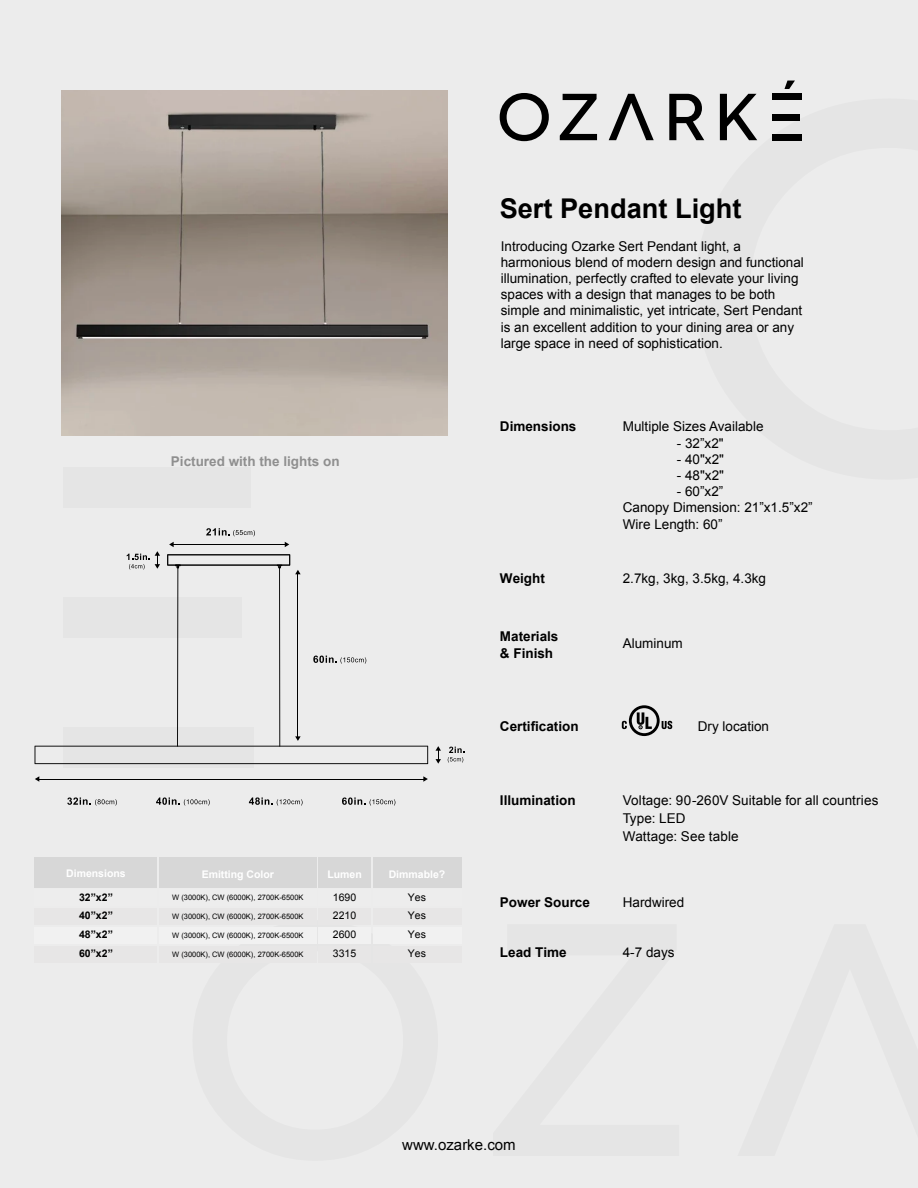
<style>
.page{position:relative;width:918px;height:1188px;background:#ececec}
.page>*{position:absolute;margin:0;border:0;box-sizing:border-box;transform-origin:0 0}
.t1{font:700 27.15px "Arial";color:#000}
.t2{font:15px "Arial";color:#000}
.t3{font:13.5px/16.2px "Arial";color:#000}
.t4{font:700 13.5px/16.2px "Arial";color:#000}
.t5{font:700 13.5px "Arial";color:#8f8f8f}
.t6{font:700 10.5px "Arial";color:#fff}
.t7{font:10.5px/18.3px "Arial";color:#000;text-align:justify}
.t8{font:700 10.5px/18.3px "Arial";color:#000}
.t9{font:7.5px "Arial";color:#000}
</style>
<div class="page">
<div style="left:63px;top:467px;width:188px;height:41px;background:#e5e5e5"></div>
<div style="left:63px;top:727px;width:191px;height:41px;background:linear-gradient(to right,#e5e5e5,#e5e5e5)"></div>
<div style="left:63px;top:597px;width:179px;height:41px;background:#e5e5e5"></div>
<img style="left:61px;top:91px;width:387px;height:344px">
<div style="left:35px;top:857px;width:122px;height:30px;background:#d7d7d7"></div>
<div style="left:160px;top:857px;width:157px;height:30px;background:#d7d7d7"></div>
<div style="left:319px;top:857px;width:52px;height:30px;background:#d7d7d7"></div>
<div style="left:373px;top:857px;width:88px;height:30px;background:#d7d7d7"></div>
<div style="left:35px;top:908px;width:122px;height:17px;background:#e7e6e6"></div>
<div style="left:160px;top:908px;width:157px;height:17px;background:#e7e6e6"></div>
<div style="left:319px;top:908px;width:52px;height:17px;background:#e7e6e6"></div>
<div style="left:373px;top:908px;width:88px;height:17px;background:#e7e6e6"></div>
<div style="left:35px;top:927px;width:122px;height:17px;background:#f1f1f1"></div>
<div style="left:160px;top:927px;width:157px;height:17px;background:#f1f1f1"></div>
<div style="left:319px;top:927px;width:52px;height:17px;background:#f1f1f1"></div>
<div style="left:373px;top:927px;width:88px;height:17px;background:#f1f1f1"></div>
<div style="left:35px;top:946px;width:122px;height:17px;background:#e7e6e6"></div>
<div style="left:160px;top:946px;width:157px;height:17px;background:#e7e6e6"></div>
<div style="left:319px;top:946px;width:52px;height:17px;background:#e7e6e6"></div>
<div style="left:373px;top:946px;width:88px;height:17px;background:#e7e6e6"></div>
<svg style="left:35px;top:776px;width:4px;height:6px"></svg>
<svg style="left:423px;top:776px;width:5px;height:6px"></svg>
<hr style="left:37px;top:779px;width:389px;height:1px;background:#000">
<hr style="left:298px;top:572px;width:1px;height:164px;background:#000">
<svg style="left:436px;top:746px;width:5px;height:18px"></svg>
<svg style="left:285px;top:542px;width:4px;height:5px"></svg>
<svg style="left:169px;top:542px;width:5px;height:5px"></svg>
<hr style="left:171px;top:544px;width:116px;height:1px;background:#000">
<svg style="left:206px;top:528px;width:49px;height:8px"></svg>
<svg style="left:313px;top:656px;width:53px;height:8px"></svg>
<svg style="left:67px;top:797px;width:50px;height:9px"></svg>
<svg style="left:156px;top:797px;width:54px;height:9px"></svg>
<svg style="left:249px;top:797px;width:54px;height:9px"></svg>
<svg style="left:342px;top:797px;width:53px;height:9px"></svg>
<svg style="left:35px;top:736px;width:393px;height:28px"></svg>
<svg style="left:167px;top:554px;width:134px;height:20px"></svg>
<hr style="left:177px;top:567px;width:1px;height:180px;background:#000">
<hr style="left:279px;top:567px;width:1px;height:180px;background:#000">
<svg style="left:448px;top:747px;width:16px;height:16px"></svg>
<svg style="left:127px;top:551px;width:33px;height:19px"></svg>
<svg style="left:500px;top:93px;width:49px;height:48px"></svg>
<svg style="left:560px;top:94px;width:37px;height:46px"></svg>
<svg style="left:609px;top:94px;width:45px;height:46px"></svg>
<svg style="left:669px;top:94px;width:35px;height:46px"></svg>
<svg style="left:720px;top:94px;width:37px;height:46px"></svg>
<svg style="left:785px;top:81px;width:10px;height:8px"></svg>
<div style="left:773px;top:94px;width:29px;height:6px;background:#000"></div>
<div style="left:773px;top:134px;width:29px;height:6px;background:#000"></div>
<div style="left:773px;top:114px;width:27px;height:6px;background:#000"></div>
<svg style="left:622px;top:705px;width:50px;height:31px"></svg>
<p class="t5" style="left:171px;top:452px;width:170px">Pictured with the lights on</p>
<p class="t6" style="left:66px;top:867px;width:61px">Dimensions</p>
<p class="t6" style="left:202px;top:867px;width:74px">Emitting Color</p>
<p class="t6" style="left:327px;top:867px;width:36px">Lumen</p>
<p class="t6" style="left:389px;top:867px;width:58px">Dimmable?</p>
<p class="t7" style="left:408px;top:888px;width:20px">Yes Yes Yes</p>
<p class="t8" style="left:79px;top:889px;width:35px">32”x2”<br>40”x2”</p>
<p class="t8" style="left:79px;top:945px;width:35px">60”x2”</p>
<p class="t7" style="left:333px;top:945px;width:25px">3315</p>
<p class="t7" style="left:408px;top:945px;width:20px">Yes</p>
<p class="t7" style="left:333px;top:888px;width:25px">1690<br>2210<br>2600</p>
<p class="t9" style="left:172px;top:892px;width:133px">W (3000K), CW (6000K), 2700K-6500K</p>
<p class="t9" style="left:172px;top:912px;width:133px">W (3000K), CW (6000K), 2700K-6500K</p>
<p class="t9" style="left:172px;top:931px;width:133px">W (3000K), CW (6000K), 2700K-6500K</p>
<p class="t8" style="left:79px;top:925px;width:35px">48”x2”</p>
<p class="t9" style="left:172px;top:949px;width:133px">W (3000K), CW (6000K), 2700K-6500K</p>
<h1 class="t1" style="left:500px;top:191px;width:243px">Sert Pendant Light</h1>
<p class="t3" style="left:501px;top:238px;width:305px">Introducing Ozarke Sert Pendant light, a harmonious blend of modern design and functional illumination, perfectly crafted to elevate your living spaces with a design that manages to be both simple and minimalistic, yet intricate, Sert Pendant is an excellent addition to your dining area or any large space in need of sophistication.</p>
<p class="t4" style="left:500px;top:419px;width:78px">Dimensions</p>
<p class="t4" style="left:500px;top:570px;width:46px">Weight</p>
<p class="t3" style="left:623px;top:419px;width:142px">Multiple Sizes Available</p>
<p class="t3" style="left:677px;top:435px;width:48px">- 32”x2"</p>
<p class="t3" style="left:677px;top:451px;width:49px">- 40"x2"</p>
<p class="t3" style="left:677px;top:467px;width:49px">- 48"x2"</p>
<p class="t3" style="left:623px;top:484px;width:191px;text-indent:54px">- 60”x2”<br>Canopy Dimension: 21”x1.5”x2”<br>Wire Length: 60”</p>
<p class="t3" style="left:623px;top:570px;width:145px">2.7kg, 3kg, 3.5kg, 4.3kg</p>
<p class="t4" style="left:500px;top:629px;width:60px">Materials &amp; Finish</p>
<p class="t3" style="left:623px;top:635px;width:62px">Aluminum</p>
<p class="t4" style="left:500px;top:718px;width:80px">Certification</p>
<p class="t3" style="left:698px;top:718px;width:73px">Dry location</p>
<p class="t4" style="left:500px;top:793px;width:77px">Illumination</p>
<p class="t3" style="left:623px;top:791px;width:257px;line-height:18px">Voltage: 90-260V Suitable for all countries<br>Type: LED<br>Wattage: See table</p>
<p class="t4" style="left:500px;top:895px;width:92px">Power Source</p>
<p class="t3" style="left:623px;top:895px;width:63px">Hardwired</p>
<p class="t4" style="left:500px;top:944px;width:68px">Lead Time</p>
<p class="t3" style="left:623px;top:944px;width:53px">4-7 days</p>
<p class="t2" style="left:402px;top:1135px;width:115px">www.ozarke.com</p>
</div>
